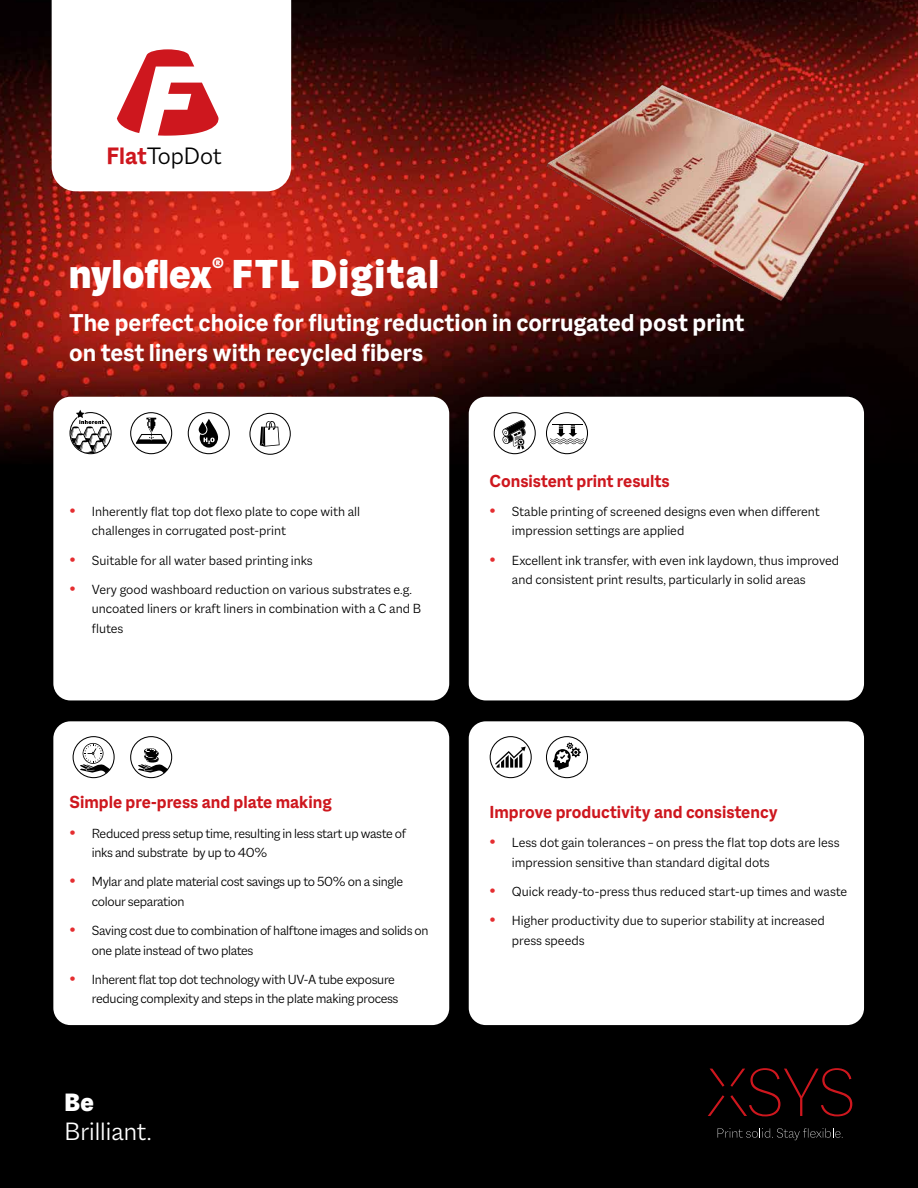
<style>
.page{position:relative;width:918px;height:1188px;background:#000}
.page>*{position:absolute;margin:0;border:0;box-sizing:border-box;transform-origin:0 0}
.t1{font:900 43.5px "Macklin Sans";letter-spacing:.04em;color:#fff}
.t2{font:300 27px "Macklin Sans";color:#fff}
.t3{font:900 27px "Macklin Sans";color:#fff}
.t4{font:700 26.25px/30px "Macklin Sans";color:#fff}
.t5{font:300 25.5px "Macklin Sans";color:#000}
.t6{font:700 18.75px "Macklin Sans";color:#ce171e}
.t7{font:300 14.25px/19.5px "Macklin Sans";letter-spacing:-.005em;color:#000}
.s1{font-weight:700;color:#ce171e}
.s2{font-size:18px;color:#e52d30}
</style>
<div class="page">
<svg style="left:0;top:0;width:918px;height:500px"></svg>
<div style="left:52px;top:0;width:239px;height:191px;background:#fff"></div>
<div style="left:53px;top:721px;width:396px;height:304px;background:#fff;border-radius:17px"></div>
<div style="left:53px;top:397px;width:396px;height:303px;background:#fff;border-radius:17px"></div>
<div style="left:469px;top:397px;width:395px;height:303px;background:#fff;border-radius:17px"></div>
<div style="left:469px;top:721px;width:395px;height:304px;background:#fff;border-radius:17px"></div>
<svg style="left:117px;top:49px;width:105px;height:87px;background:#e9979a"></svg>
<svg style="left:546px;top:736px;width:42px;height:42px"></svg>
<img style="left:511px;top:64px;width:407px;height:252px">
<svg style="left:69px;top:410px;width:43px;height:44px"></svg>
<svg style="left:130px;top:412px;width:42px;height:42px"></svg>
<svg style="left:130px;top:736px;width:42px;height:42px"></svg>
<svg style="left:489px;top:736px;width:43px;height:42px"></svg>
<svg style="left:493px;top:412px;width:43px;height:42px"></svg>
<svg style="left:188px;top:412px;width:42px;height:42px"></svg>
<svg style="left:546px;top:412px;width:42px;height:42px"></svg>
<hr style="left:552px;top:424px;width:31px;height:1px;background:#000">
<svg style="left:72px;top:736px;width:43px;height:42px"></svg>
<svg style="left:249px;top:413px;width:42px;height:42px"></svg>
<svg style="left:718px;top:1128px;width:125px;height:12px"></svg>
<svg style="left:710px;top:1069px;width:14px;height:18px"></svg>
<svg style="left:708px;top:1095px;width:16px;height:21px"></svg>
<svg style="left:730px;top:1068px;width:122px;height:48px"></svg>
<h3 class="t5" style="left:107px;top:141px;width:117px"><span class="s1">Flat</span>TopDot</h3>
<h1 class="t1" style="left:69px;top:249px;width:371px">nyloflex<sup>®</sup> FTL Digital</h1>
<h3 class="t4" style="left:69px;top:307px;width:677px">The perfect choice for fluting reduction in corrugated post print on test liners with recycled fibers</h3>
<p class="t7" style="left:92px;top:501px;width:270px;text-indent:-23px"><span class="s2">•</span> Inherently flat top dot flexo plate to cope with all challenges in corrugated post-print</p>
<p class="t7" style="left:69px;top:550px;width:245px"><span class="s2">•</span> Suitable for all water based printing inks</p>
<p class="t7" style="left:92px;top:579px;width:331px;text-indent:-23px"><span class="s2">•</span> Very good washboard reduction on various substrates e.g. uncoated liners or kraft liners in combination with a C and B flutes</p>
<h3 class="t6" style="left:489px;top:470px;width:182px">Consistent print results</h3>
<p class="t7" style="left:512px;top:501px;width:309px;text-indent:-23px"><span class="s2">•</span> Stable printing of screened designs even when different impression settings are applied</p>
<p class="t7" style="left:512px;top:550px;width:329px;text-indent:-23px"><span class="s2">•</span> Excellent ink transfer, with even ink laydown, thus improved and consistent print results, particularly in solid areas</p>
<h3 class="t6" style="left:69px;top:791px;width:264px">Simple pre-press and plate making</h3>
<p class="t7" style="left:92px;top:823px;width:316px;text-indent:-23px"><span class="s2">•</span> Reduced press setup time, resulting in less start up waste of inks and substrate by up to 40%</p>
<p class="t7" style="left:92px;top:872px;width:313px;text-indent:-23px"><span class="s2">•</span> Mylar and plate material cost savings up to 50% on a single colour separation</p>
<p class="t7" style="left:92px;top:921px;width:338px;text-indent:-23px"><span class="s2">•</span> Saving cost due to combination of halftone images and solids on one plate instead of two plates</p>
<p class="t7" style="left:69px;top:969px;width:331px;text-align:right"><span class="s2">•</span> Inherent flat top dot technology with UV-A tube exposure reducing complexity and steps in the plate making process</p>
<h2 class="t3" style="left:65px;top:1086px;width:31px">Be</h2>
<h2 class="t2" style="left:65px;top:1116px;width:88px">Brilliant.</h2>
<h3 class="t6" style="left:489px;top:801px;width:290px">Improve productivity and consistency</h3>
<p class="t7" style="left:512px;top:833px;width:329px;text-indent:-23px"><span class="s2">•</span> Less dot gain tolerances – on press the flat top dots are less impression sensitive than standard digital dots</p>
<p class="t7" style="left:489px;top:882px;width:359px"><span class="s2">•</span> Quick ready-to-press thus reduced start-up times and waste</p>
<p class="t7" style="left:512px;top:911px;width:314px;text-indent:-23px"><span class="s2">•</span> Higher productivity due to superior stability at increased press speeds</p>
</div>
